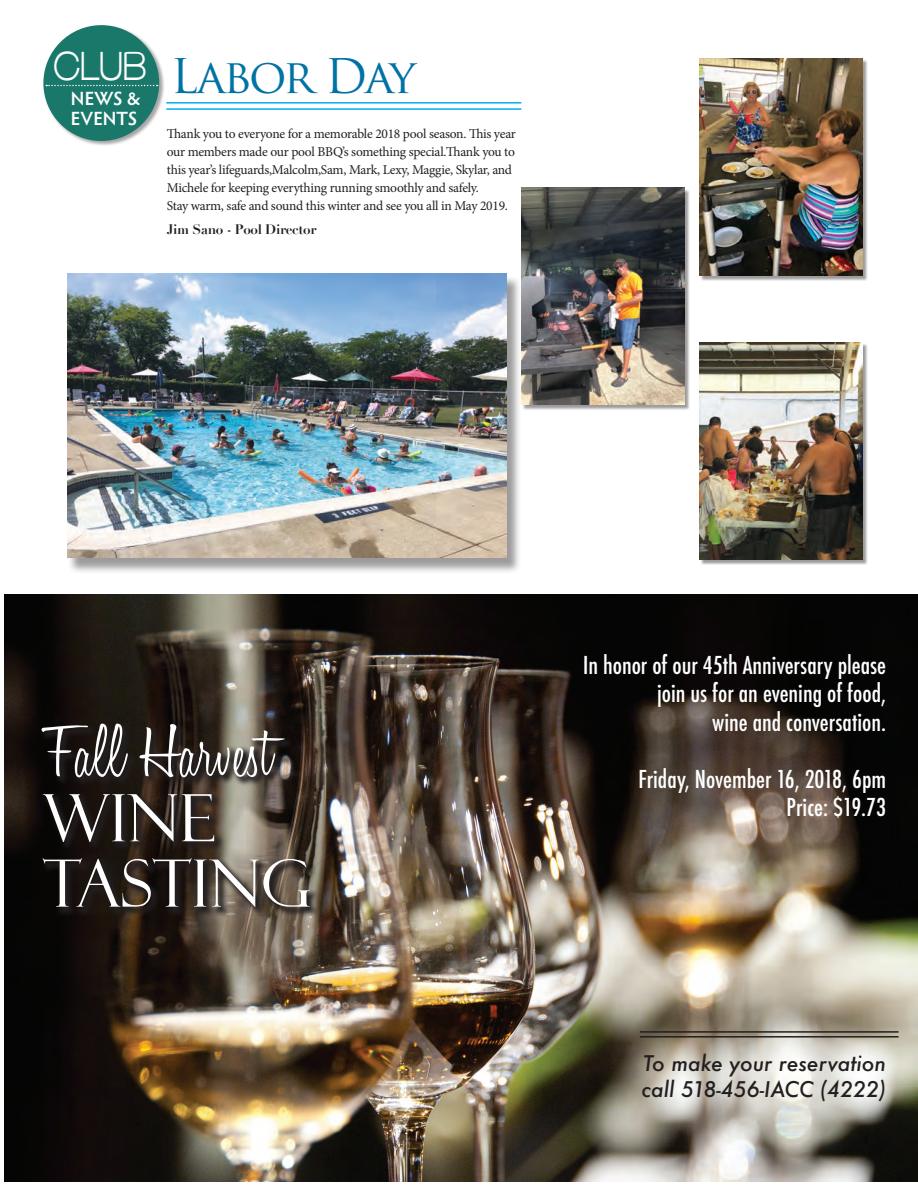
<style>
.page{position:relative;width:918px;height:1188px;background:#fff}
.page>*{position:absolute;margin:0;border:0;box-sizing:border-box;transform-origin:0 0}
.t1{font:300 76.65px "Honey Script";color:#fff}
.t2{font:65.4px/65.4px "Felix Titling";color:#fff}
.t3{font:46.5px "Trajan Pro";letter-spacing:-.055em;color:#0072a5}
.t4{font:700 39.15px "Aovel Sans";color:#fff}
.t5{font:500 condensed 24px/28.5px "Futura";color:#fff;text-align:right}
.t6{font:italic 500 21px/25.5px "Futura";color:#231f20}
.t7{font:600 19.2px/20px "Hypatia Sans Pro";letter-spacing:-.005em;color:#fff}
.t8{font:13.5px/18px "Minion Pro";letter-spacing:-.02em;color:#231f20}
.t9{font:700 13.5px "Didot";letter-spacing:-.02em;color:#231f20}
</style>
<div class="page">
<img style="left:5px;top:594px;width:913px;height:588px">
<svg style="left:39px;top:721px;width:281px;height:196px;background:#372f29"></svg>
<hr style="left:640px;top:1036px;width:259px;height:2px;background:#231f20">
<hr style="left:640px;top:1031px;width:259px;height:2px;background:#231f20">
<div style="left:43px;top:25px;width:122px;height:122px;background:#231f20;opacity:.4"></div>
<div style="left:43px;top:25px;width:116px;height:116px;background:#1a786b;border-radius:50%"></div>
<svg style="left:46px;top:85px;width:112px;height:1px"></svg>
<div style="left:522px;top:189px;width:168px;height:222px;background:#231f20;opacity:.45"></div>
<img style="left:522px;top:188px;width:163px;height:217px">
<div style="left:700px;top:343px;width:168px;height:222px;background:#231f20;opacity:.45"></div>
<img style="left:700px;top:343px;width:163px;height:217px">
<div style="left:68px;top:275px;width:453px;height:299px;background:#231f20;opacity:.45"></div>
<img style="left:68px;top:274px;width:439px;height:284px">
<div style="left:700px;top:59px;width:168px;height:222px;background:#231f20;opacity:.45"></div>
<img style="left:700px;top:58px;width:163px;height:217px">
<hr style="left:166px;top:108px;width:355px;height:2px;background:#00aeef">
<hr style="left:166px;top:102px;width:355px;height:2px;background:#00aeef">
<h3 class="t4" style="left:53px;top:44px;width:95px">CLUB</h3>
<h3 class="t7" style="left:71px;top:87px;width:71px">NEWS &amp;<br>EVENTS</h3>
<h3 class="t3" style="left:171px;top:47px;width:247px">Labor Day</h3>
<p class="t8" style="left:167px;top:125px;width:351px">Thank you to everyone for a memorable 2018 pool season. This year our members made our pool BBQ’s something special.Thank you to this year’s lifeguards,Malcolm,Sam, Mark, Lexy, Maggie, Skylar, and Michele for keeping everything running smoothly and safely.<br>Stay warm, safe and sound this winter and see you all in May 2019.</p>
<p class="t9" style="left:167px;top:221px;width:151px">Jim Sano - Pool Director</p>
<h1 class="t1" style="left:43px;top:705px;width:232px">Fall Harvest</h1>
<h2 class="t2" style="left:43px;top:786px;width:270px">WINE<br>TASTING</h2>
<h3 class="t5" style="left:583px;top:651px;width:305px">In honor of our 45th Anniversary please join us for an evening of food,<br>wine and conversation.</h3>
<h3 class="t5" style="left:638px;top:765px;width:249px">Friday, November 16, 2018, 6pm<br>Price: $19.73</h3>
<h3 class="t6" style="left:642px;top:1050px;width:246px">To make your reservation call 518-456-IACC (4222)</h3>
</div>
